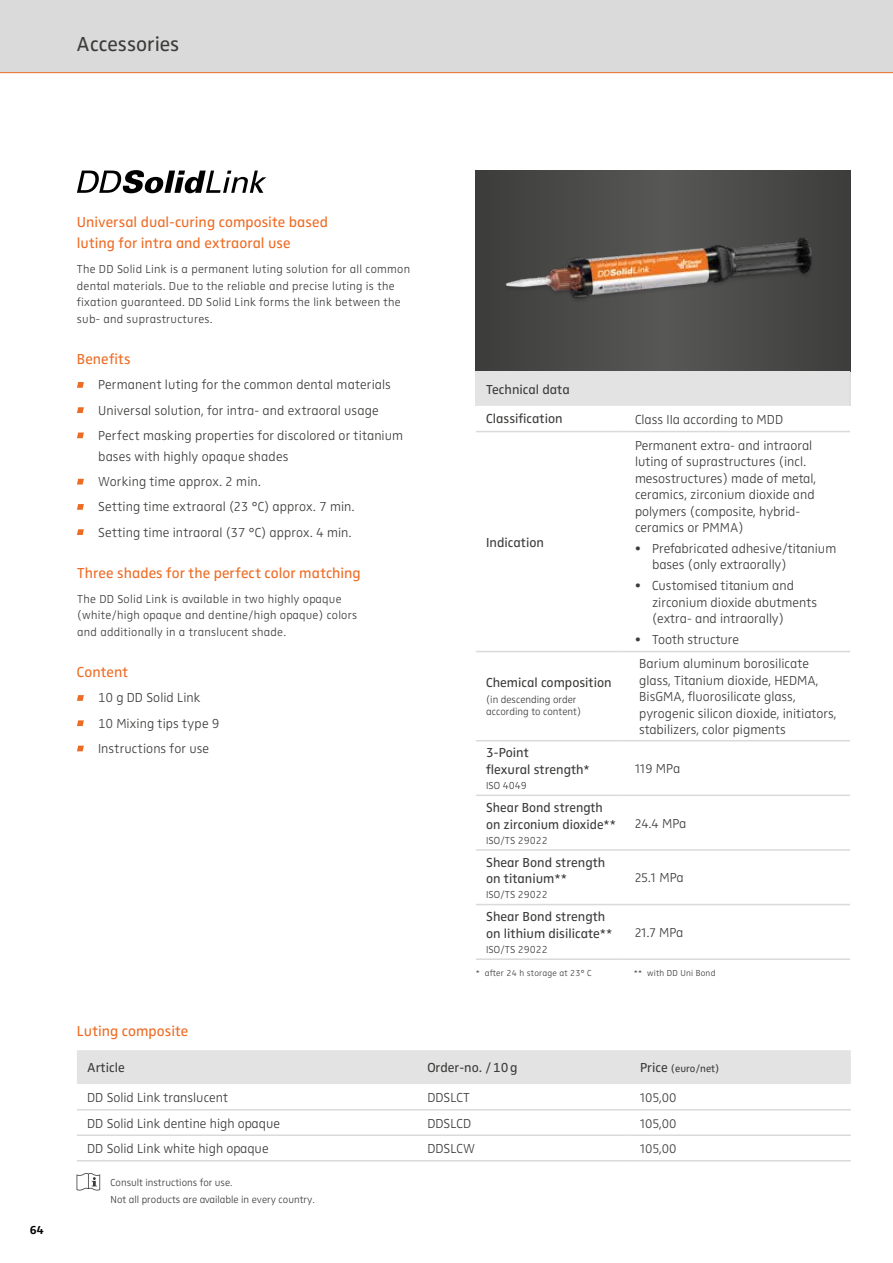
<style>
.page{position:relative;width:893px;height:1263px;background:#fff}
.page>*{position:absolute;margin:0;border:0;box-sizing:border-box;transform-origin:0 0}
.t1{font:21px "Zwo Regular Plain Alt";color:#3c3c3b}
.t2{font:15px/21px "Zwo Regular Plain Alt";letter-spacing:.005em;color:#ed6c25}
.t3{font:13.5px/16.5px "Zwo Light LF Plain Alt";color:#3c3c3b}
.t4{font:13.5px/25.2px "Zwo Light Plain Alt";letter-spacing:.01em;color:#3c3c3b}
.t5{font:13.5px/16.5px "Zwo Regular Plain Alt";color:#3c3c3b}
.t6{font:12px/16.5px "Zwo Light Plain Alt";letter-spacing:.02em;color:#3c3c3b}
.t7{font:12px "Zwo Bold Plain Alt";color:#000}
.t8{font:10.5px/12.6px "Zwo Light Plain Alt";color:#3c3c3b}
.t9{font:10.5px "Zwo Regular Plain Alt";color:#3c3c3b}
.t10{font:9px "Zwo Light Plain Alt";letter-spacing:.02em;color:#3c3c3b}
.s1{font-size:13.5px}
</style>
<div class="page">
<div style="left:0;top:0;width:893px;height:72px;background:#dadada"></div>
<hr style="left:0;top:72px;width:893px;height:1px;background:#ed6c25">
<svg style="left:77px;top:170px;width:189px;height:23px"></svg>
<svg style="left:77px;top:382px;width:7px;height:6px"></svg>
<svg style="left:77px;top:407px;width:7px;height:6px"></svg>
<svg style="left:77px;top:432px;width:7px;height:6px"></svg>
<svg style="left:77px;top:479px;width:7px;height:5px"></svg>
<svg style="left:77px;top:504px;width:7px;height:6px"></svg>
<svg style="left:77px;top:529px;width:7px;height:6px"></svg>
<div style="left:77px;top:1050px;width:774px;height:34px;background:#e3e3e3"></div>
<svg style="left:77px;top:1110px;width:774px;height:1px"></svg>
<hr style="left:77px;top:1109px;width:340px;height:1px;background:#dadada">
<hr style="left:417px;top:1109px;width:213px;height:1px;background:#dadada">
<hr style="left:630px;top:1109px;width:221px;height:1px;background:#dadada">
<hr style="left:77px;top:1134px;width:340px;height:2px;background:#dadada">
<hr style="left:417px;top:1134px;width:213px;height:2px;background:#dadada">
<hr style="left:630px;top:1134px;width:221px;height:2px;background:#dadada">
<hr style="left:77px;top:1160px;width:340px;height:1px;background:#dadada">
<hr style="left:417px;top:1160px;width:213px;height:1px;background:#dadada">
<hr style="left:630px;top:1160px;width:221px;height:1px;background:#dadada">
<div style="left:476px;top:372px;width:374px;height:34px;background:#e3e3e3"></div>
<svg style="left:476px;top:432px;width:374px;height:474px"></svg>
<hr style="left:849px;top:372px;width:2px;height:34px;background:#dadada">
<hr style="left:476px;top:651px;width:140px;height:1px;background:#dadada">
<hr style="left:616px;top:651px;width:234px;height:1px;background:#dadada">
<hr style="left:476px;top:740px;width:140px;height:1px;background:#dadada">
<hr style="left:616px;top:740px;width:234px;height:1px;background:#dadada">
<hr style="left:476px;top:794px;width:140px;height:2px;background:#dadada">
<hr style="left:616px;top:794px;width:234px;height:2px;background:#dadada">
<hr style="left:476px;top:849px;width:140px;height:2px;background:#dadada">
<hr style="left:616px;top:849px;width:234px;height:2px;background:#dadada">
<hr style="left:476px;top:904px;width:140px;height:1px;background:#dadada">
<hr style="left:616px;top:904px;width:234px;height:1px;background:#dadada">
<hr style="left:476px;top:958px;width:140px;height:2px;background:#dadada">
<hr style="left:616px;top:958px;width:234px;height:2px;background:#dadada">
<hr style="left:476px;top:431px;width:140px;height:1px;background:#dadada">
<hr style="left:616px;top:431px;width:234px;height:1px;background:#dadada">
<svg style="left:77px;top:1173px;width:23px;height:17px"></svg>
<img style="left:476px;top:170px;width:374px;height:202px">
<svg style="left:77px;top:695px;width:7px;height:6px"></svg>
<svg style="left:77px;top:720px;width:7px;height:6px"></svg>
<svg style="left:77px;top:746px;width:7px;height:5px"></svg>
<h1 class="t1" style="left:77px;top:32px;width:104px">Accessories</h1>
<p class="t7" style="left:30px;top:1223px;width:15px">64</p>
<p class="t2" style="left:77px;top:212px;width:253px">Universal dual-curing composite based luting for intra and extraoral use</p>
<p class="t6" style="left:77px;top:261px;width:335px">The DD Solid Link is a permanent luting solution for all common dental materials. Due to the reliable and precise luting is the fixation guaranteed. DD Solid Link forms the link between the sub- and suprastructures.</p>
<p class="t2" style="left:77px;top:348px;width:55px">Benefits</p>
<p class="t4" style="left:98px;top:372px;width:306px">Permanent luting for the common dental materials<br>Universal solution, for intra- and extraoral usage<br>Perfect masking properties for discolored or titanium</p>
<p class="t4" style="left:98px;top:444px;width:258px">bases with highly opaque shades<br>Working time approx. 2 min.<br>Setting time extraoral (23 °C) approx. 7 min.<br>Setting time intraoral (37 °C) approx. 4 min.</p>
<p class="t2" style="left:77px;top:562px;width:285px">Three shades for the perfect color matching</p>
<p class="t6" style="left:77px;top:590px;width:281px">The DD Solid Link is available in two highly opaque (white/high opaque and dentine/high opaque) colors and additionally in a translucent shade.</p>
<p class="t2" style="left:77px;top:661px;width:53px">Content</p>
<p class="t4" style="left:98px;top:685px;width:123px">10 g DD Solid Link<br>10 Mixing tips type 9<br>Instructions for use</p>
<p class="t2" style="left:77px;top:1020px;width:113px">Luting composite</p>
<p class="t5" style="left:486px;top:375px;width:85px;line-height:29.5px">Technical data<br>Classification</p>
<p class="t5" style="left:486px;top:534px;width:59px">Indication</p>
<p class="t5" style="left:486px;top:675px;width:127px">Chemical composition</p>
<p class="t8" style="left:486px;top:693px;width:96px">(in descending order according to content)</p>
<p class="t5" style="left:486px;top:745px;width:105px">3-Point<br>flexural strength*</p>
<p class="t8" style="left:486px;top:779px;width:42px">ISO 4049</p>
<p class="t5" style="left:486px;top:799px;width:131px">Shear Bond strength on zirconium dioxide**</p>
<p class="t8" style="left:486px;top:834px;width:63px">ISO/TS 29022</p>
<p class="t5" style="left:486px;top:854px;width:121px">Shear Bond strength on titanium**</p>
<p class="t8" style="left:486px;top:888px;width:63px">ISO/TS 29022</p>
<p class="t5" style="left:486px;top:908px;width:128px">Shear Bond strength on lithium disilicate**</p>
<p class="t8" style="left:486px;top:943px;width:63px">ISO/TS 29022</p>
<p class="t3" style="left:635px;top:411px;width:150px">Class IIa according to MDD</p>
<p class="t3" style="left:635px;top:437px;width:183px">Permanent extra- and intraoral luting of suprastructures (incl. mesostructures) made of metal, ceramics, zirconium dioxide and polymers (composite, hybrid&shy;ceramics or PMMA)</p>
<p class="t3" style="left:652px;top:540px;width:186px;text-indent:-17px">• Prefabricated adhesive/titanium bases (only extraorally)</p>
<p class="t3" style="left:652px;top:577px;width:167px;text-indent:-17px">• Customised titanium and zirconium dioxide abutments (extra- and intraorally)</p>
<p class="t3" style="left:635px;top:631px;width:106px">• Tooth structure</p>
<p class="t3" style="left:639px;top:655px;width:199px">Barium aluminum borosilicate glass, Titanium dioxide, HEDMA, BisGMA, fluorosilicate glass, pyrogenic silicon dioxide, initiators, stabilizers, color pigments</p>
<p class="t3" style="left:635px;top:760px;width:47px">119 MPa</p>
<p class="t3" style="left:635px;top:815px;width:53px">24.4 MPa</p>
<p class="t3" style="left:635px;top:870px;width:50px">25.1 MPa</p>
<p class="t3" style="left:635px;top:924px;width:50px">21.7 MPa</p>
<p class="t10" style="left:476px;top:968px;width:117px">* after 24 h storage at 23° C</p>
<p class="t10" style="left:634px;top:968px;width:83px">** with DD Uni Bond</p>
<p class="t5" style="left:87px;top:1059px;width:39px">Article</p>
<p class="t5" style="left:427px;top:1059px;width:92px">Order-no. /10g</p>
<p class="t9" style="left:640px;top:1063px;width:81px"><span class="s1">Price</span> (euro/net)</p>
<p class="t3" style="left:87px;top:1089px;width:142px">DD Solid Link translucent</p>
<p class="t3" style="left:427px;top:1089px;width:44px">DDSLCT</p>
<p class="t3" style="left:640px;top:1089px;width:38px">105,00</p>
<p class="t3" style="left:87px;top:1115px;width:194px">DD Solid Link dentine high opaque</p>
<p class="t3" style="left:427px;top:1115px;width:45px">DDSLCD</p>
<p class="t3" style="left:640px;top:1115px;width:38px">105,00</p>
<p class="t3" style="left:87px;top:1140px;width:183px">DD Solid Link white high opaque</p>
<p class="t3" style="left:427px;top:1140px;width:49px">DDSLCW</p>
<p class="t3" style="left:640px;top:1140px;width:38px">105,00</p>
<p class="t8" style="left:111px;top:1173px;width:206px;line-height:17.4px">Consult instructions for use.<br>Not all products are available in every country.</p>
</div>
